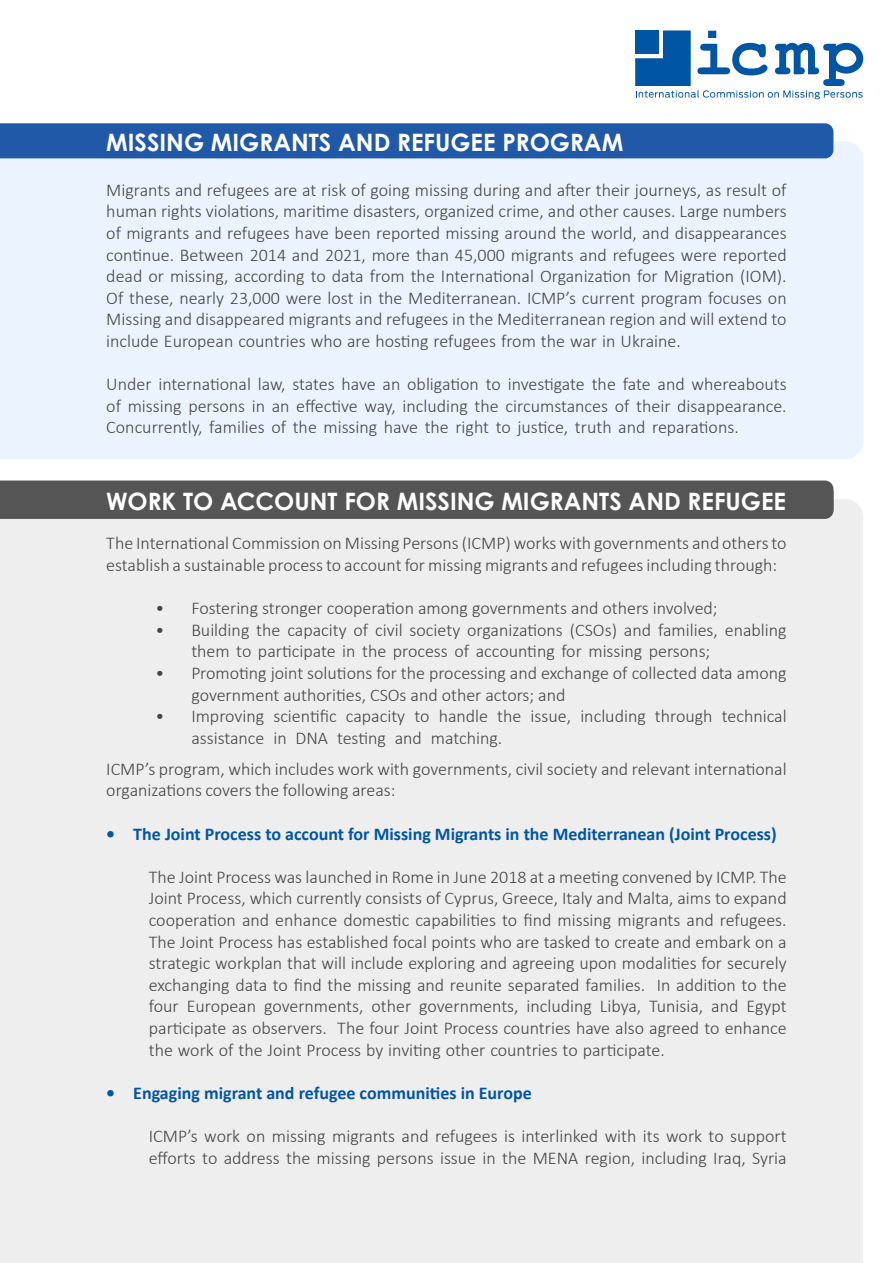
<style>
.page{position:relative;width:893px;height:1263px;background:#fff}
.page>*{position:absolute;margin:0;border:0;box-sizing:border-box;transform-origin:0 0}
.t1{font:700 24px "Century Gothic Pro";color:#fff}
.Text{font:300 18px/21.6px "Calibri";color:#444}
.t2{font:700 18px "Calibri";color:#0155a5}
</style>
<div class="page">
<div style="left:0;top:141px;width:863px;height:318px;background:#ebf4fe"></div>
<div style="left:0;top:499px;width:863px;height:764px;background:#eee"></div>
<div style="left:0;top:123px;width:833px;height:35px;background:#2059a8"></div>
<div style="left:0;top:480px;width:833px;height:39px;background:#555"></div>
<svg style="left:635px;top:30px;width:228px;height:69px"></svg>
<p class="t1" style="left:106px;top:127px;width:518px">MISSING MIGRANTS AND REFUGEE PROGRAM</p>
<p class="Text" style="left:106px;top:179px;width:682px;text-align:justify">Migrants and refugees are at risk of going missing during and after their journeys, as result of human rights violations, maritime disasters, organized crime, and other causes. Large numbers of migrants and refugees have been reported missing around the world, and disappearances continue. Between 2014 and 2021, more than 45,000 migrants and refugees were reported dead or missing, according to data from the International Organization for Migration (IOM).<br>Of these, nearly 23,000 were lost in the Mediterranean. ICMP’s current program focuses on Missing and disappeared migrants and refugees in the Mediterranean region and will extend to include European countries who are hosting refugees from the war in Ukraine.</p>
<p class="Text" style="left:106px;top:373px;width:682px;text-align:justify">Under international law, states have an obligation to investigate the fate and whereabouts of missing persons in an effective way, including the circumstances of their disappearance.<br>Concurrently, families of the missing have the right to justice, truth and reparations.</p>
<p class="t1" style="left:106px;top:486px;width:681px">WORK TO ACCOUNT FOR MISSING MIGRANTS AND REFUGEE</p>
<p class="Text" style="left:106px;top:532px;width:682px">The International Commission on Missing Persons (ICMP) works with governments and others to establish a sustainable process to account for missing migrants and refugees including through:</p>
<p class="Text" style="left:155px;top:597px;width:564px">• Fostering stronger cooperation among governments and others involved;</p>
<p class="Text" style="left:191px;top:619px;width:597px;text-indent:-36px">• Building the capacity of civil society organizations (CSOs) and families, enabling them to participate in the process of accounting for missing persons;</p>
<p class="Text" style="left:191px;top:662px;width:597px;text-indent:-36px">• Promoting joint solutions for the processing and exchange of collected data among government authorities, CSOs and other actors; and</p>
<p class="Text" style="left:191px;top:705px;width:597px;text-indent:-36px">• Improving scientific capacity to handle the issue, including through technical assistance in DNA testing and matching.</p>
<p class="Text" style="left:106px;top:758px;width:682px">ICMP’s program, which includes work with governments, civil society and relevant international organizations covers the following areas:</p>
<p class="t2" style="left:106px;top:821px;width:672px">• The Joint Process to account for Missing Migrants in the Mediterranean (Joint Process)</p>
<p class="Text" style="left:149px;top:866px;width:639px;text-align:justify">The Joint Process was launched in Rome in June 2018 at a meeting convened by ICMP. The Joint Process, which currently consists of Cyprus, Greece, Italy and Malta, aims to expand cooperation and enhance domestic capabilities to find missing migrants and refugees.<br>The Joint Process has established focal points who are tasked to create and embark on a strategic workplan that will include exploring and agreeing upon modalities for securely exchanging data to find the missing and reunite separated families. In addition to the four European governments, other governments, including Libya, Tunisia, and Egypt participate as observers. The four Joint Process countries have also agreed to enhance the work of the Joint Process by inviting other countries to participate.</p>
<p class="t2" style="left:106px;top:1080px;width:427px">• Engaging migrant and refugee communities in Europe</p>
<p class="Text" style="left:149px;top:1125px;width:639px">ICMP’s work on missing migrants and refugees is interlinked with its work to support efforts to address the missing persons issue in the MENA region, including Iraq, Syria</p>
</div>
